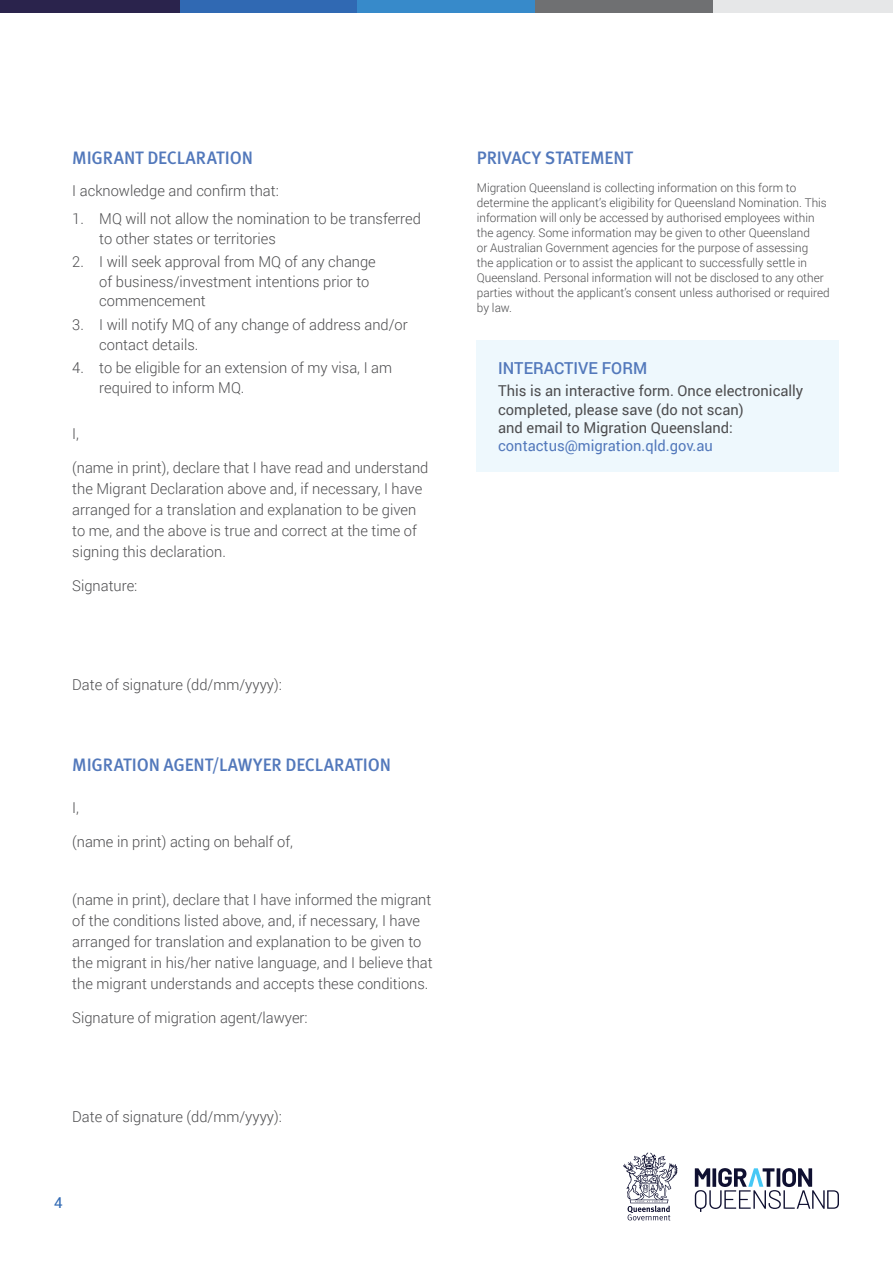
<style>
.page{position:relative;width:893px;height:1263px;background:#fff}
.page>*{position:absolute;margin:0;border:0;box-sizing:border-box;transform-origin:0 0}
.t1{font:500 18px "Meta Pro";letter-spacing:-.01em;color:#5278bb}
.t2{font:500 16.5px "Roboto";color:#5278bb}
.t3{font:300 15px/21px "Roboto";color:#4d4d4f}
.t4{font:15px/18px "Roboto";color:#4d4d4f}
.t5{font:15px "Roboto";color:#3069b3}
.t6{font:300 12px/15px "Roboto";color:#4d4d4f}
.s1{color:#5278bb}
</style>
<div class="page">
<div style="left:180px;top:0;width:178px;height:12px;background:#3069b3"></div>
<div style="left:358px;top:0;width:177px;height:12px;background:#378aca"></div>
<div style="left:535px;top:0;width:178px;height:12px;background:#6f7072"></div>
<div style="left:713px;top:0;width:180px;height:12px;background:#e6e7e8"></div>
<div style="left:0;top:0;width:180px;height:12px;background:#2a234c"></div>
<svg style="left:623px;top:1152px;width:55px;height:68px"></svg>
<svg style="left:695px;top:1168px;width:144px;height:44px"></svg>
<div style="left:477px;top:341px;width:362px;height:131px;background:#eef8fd"></div>
<p class="t1" style="left:72px;top:144px;width:182px">MIGRANT DECLARATION</p>
<p class="t3" style="left:72px;top:180px;width:208px">I acknowledge and confirm that:</p>
<p class="t3" style="left:99px;top:208px;width:323px;line-height:19.5px;text-indent:-27px">1. MQ will not allow the nomination to be transferred to other states or territories</p>
<p class="t3" style="left:99px;top:252px;width:278px;line-height:19.5px;text-indent:-27px">2. I will seek approval from MQ of any change of business/investment intentions prior to commencement</p>
<p class="t3" style="left:99px;top:314px;width:310px;line-height:19.5px;text-indent:-27px">3. I will notify MQ of any change of address and/or contact details.</p>
<p class="t3" style="left:99px;top:358px;width:294px;line-height:19.5px;text-indent:-27px">4. to be eligible for an extension of my visa, I am required to inform MQ.</p>
<p class="t3" style="left:72px;top:423px;width:8px">I,</p>
<p class="t3" style="left:72px;top:457px;width:358px">(name in print), declare that I have read and understand the Migrant Declaration above and, if necessary, I have arranged for a translation and explanation to be given to me, and the above is true and correct at the time of signing this declaration.</p>
<p class="t3" style="left:72px;top:575px;width:67px">Signature:</p>
<p class="t3" style="left:72px;top:674px;width:211px">Date of signature (dd/mm/yyyy):</p>
<p class="t1" style="left:72px;top:751px;width:320px">MIGRATION AGENT/LAWYER DECLARATION</p>
<p class="t3" style="left:72px;top:797px;width:8px">I,</p>
<p class="t3" style="left:72px;top:831px;width:222px">(name in print) acting on behalf of,</p>
<p class="t3" style="left:72px;top:888px;width:362px">(name in print), declare that I have informed the migrant of the conditions listed above, and, if necessary, I have arranged for translation and explanation to be given to the migrant in his/her native language, and I believe that the migrant understands and accepts these conditions.</p>
<p class="t3" style="left:72px;top:1006px;width:237px">Signature of migration agent/lawyer:</p>
<p class="t3" style="left:72px;top:1105px;width:211px">Date of signature (dd/mm/yyyy):</p>
<p class="t5" style="left:54px;top:1192px;width:10px">4</p>
<p class="t1" style="left:477px;top:144px;width:158px">PRIVACY STATEMENT</p>
<p class="t6" style="left:477px;top:179px;width:354px">Migration Queensland is collecting information on this form to determine the applicant’s eligibility for Queensland Nomination. This information will only be accessed by authorised employees within the agency. Some information may be given to other Queensland<br>or Australian Government agencies for the purpose of assessing<br>the application or to assist the applicant to successfully settle in Queensland. Personal information will not be disclosed to any other parties without the applicant’s consent unless authorised or required by law.</p>
<p class="t2" style="left:498px;top:357px;width:151px">INTERACTIVE FORM</p>
<p class="t4" style="left:498px;top:382px;width:307px">This is an interactive form. Once electronically completed, please save (do not scan)<br>and email to Migration Queensland: <span class="s1">contactus@migration.qld.gov.au</span></p>
</div>
